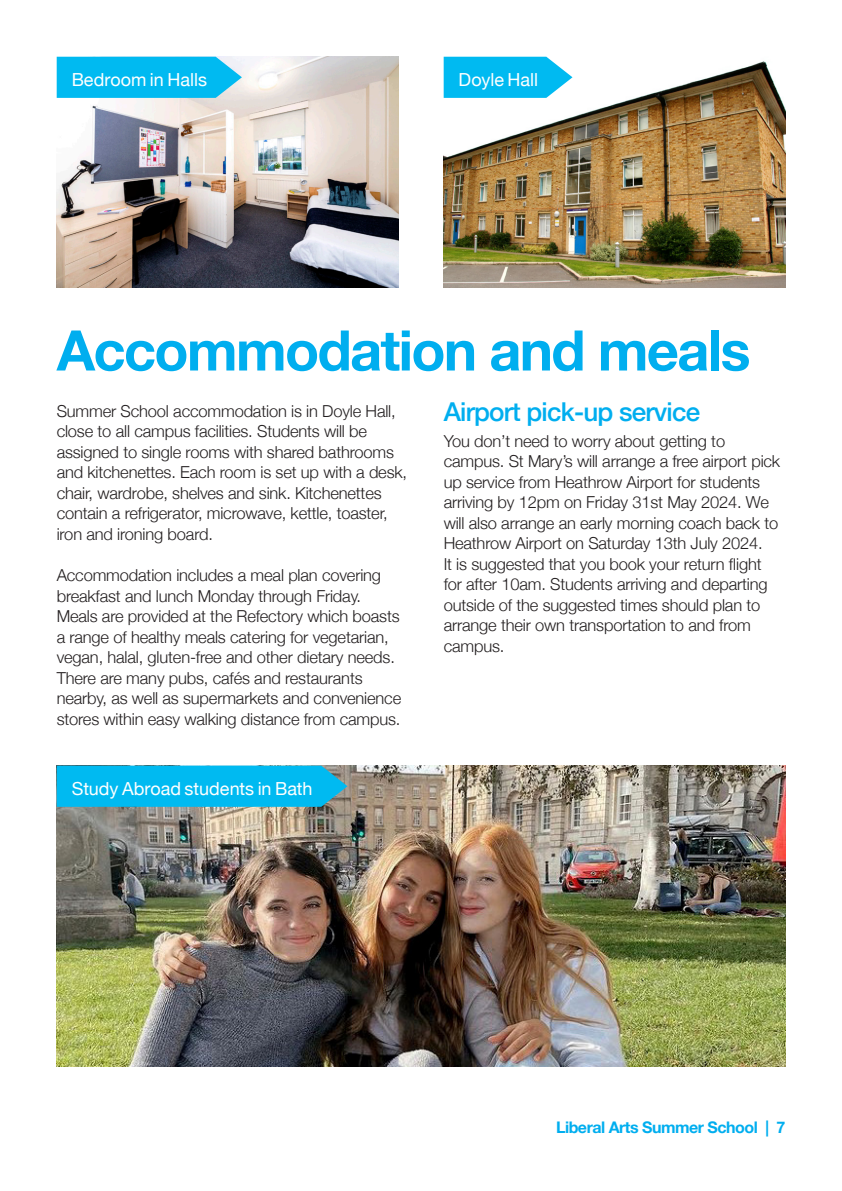
<style>
.page{position:relative;width:842px;height:1191px;background:#fff}
.page>*{position:absolute;margin:0;border:0;box-sizing:border-box;transform-origin:0 0}
.Heading{font:700 56px "Helvetica Neue";letter-spacing:-.03em;color:#00aeef}
.Sub_Heading{font:500 26px "Helvetica Neue";letter-spacing:-.03em;color:#00aeef}
.Arrow_Caption_White{font:18px "Helvetica Neue";color:#fff}
.Body{font:300 16.4px/20.4px "Helvetica Neue";letter-spacing:-.01em;color:#231f20}
.t1{font:700 16px "Helvetica Neue";letter-spacing:-.03em;color:#00aeef}
</style>
<div class="page">
<img style="left:57px;top:57px;width:341px;height:231px">
<svg style="left:57px;top:57px;width:185px;height:41px;background:#11bdf0"></svg>
<img style="left:444px;top:61px;width:341px;height:227px">
<svg style="left:444px;top:57px;width:128px;height:41px;background:#19c0f2"></svg>
<img style="left:57px;top:765px;width:728px;height:301px">
<svg style="left:57px;top:765px;width:290px;height:42px;background:#09b7ea"></svg>
<p class="Arrow_Caption_White" style="left:72px;top:66px;width:137px">Bedroom in Halls</p>
<p class="Arrow_Caption_White" style="left:459px;top:66px;width:81px">Doyle Hall</p>
<p class="Heading" style="left:57px;top:306px;width:695px">Accommodation and meals</p>
<p class="Body" style="left:57px;top:400px;width:352px">Summer School accommodation is in Doyle Hall, close to all campus facilities. Students will be assigned to single rooms with shared bathrooms and kitchenettes. Each room is set up with a desk, chair, wardrobe, shelves and sink. Kitchenettes contain a refrigerator, microwave, kettle, toaster, iron and ironing board.</p>
<p class="Body" style="left:57px;top:564px;width:346px">Accommodation includes a meal plan covering breakfast and lunch Monday through Friday.<br>Meals are provided at the Refectory which boasts a range of healthy meals catering for vegetarian, vegan, halal, gluten-free and other dietary needs.<br>There are many pubs, cafés and restaurants nearby, as well as supermarkets and convenience stores within easy walking distance from campus.</p>
<p class="Sub_Heading" style="left:444px;top:390px;width:258px">Airport pick-up service</p>
<p class="Body" style="left:444px;top:429px;width:338px">You don’t need to worry about getting to campus. St Mary’s will arrange a free airport pick up service from Heathrow Airport for students arriving by 12pm on Friday 31st May 2024. We will also arrange an early morning coach back to Heathrow Airport on Saturday 13th July 2024.<br>It is suggested that you book your return flight for after 10am. Students arriving and departing outside of the suggested times should plan to arrange their own transportation to and from campus.</p>
<p class="Arrow_Caption_White" style="left:72px;top:775px;width:242px">Study Abroad students in Bath</p>
<p class="t1" style="left:556px;top:1114px;width:231px">Liberal Arts Summer School | 7</p>
</div>
